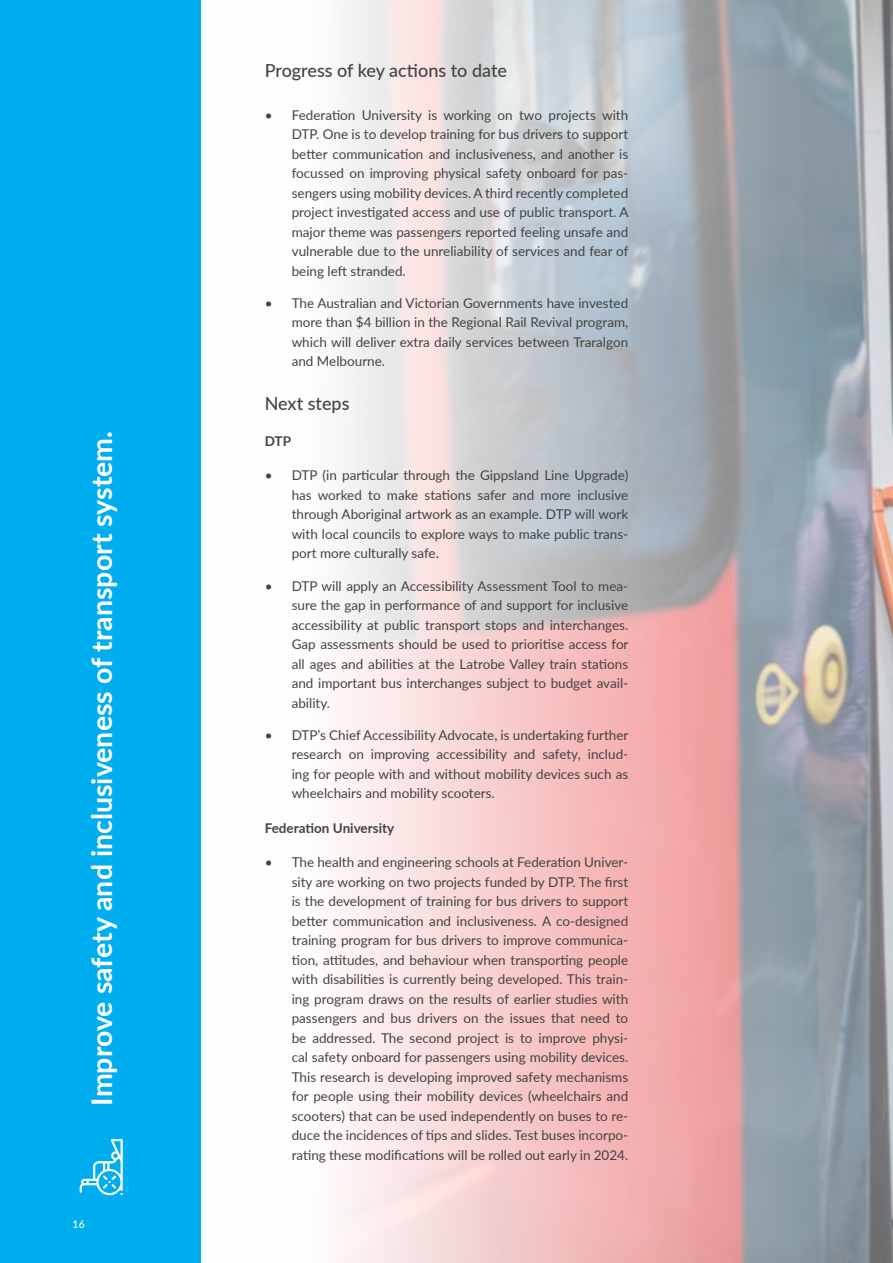
<style>
.page{position:relative;width:893px;height:1263px;background:#fff}
.page>*{position:absolute;margin:0;border:0;box-sizing:border-box;transform-origin:0 0}
.t1{font:700 28.5px "Lato";color:#fff}
.t2{font:500 18px "Lato";color:#424342}
.t3{font:13.5px/19.5px "Lato";color:#424342;text-align:justify}
.t4{font:700 13.5px "Lato";color:#424342}
.t5{font:500 10.5px "Lato";color:#fff}
</style>
<div class="page">
<img style="left:342px;top:0;width:551px;height:1263px">
<div style="left:0;top:0;width:201px;height:1263px;background:#00aeef"></div>
<svg style="left:80px;top:1139px;width:43px;height:56px"></svg>
<h1 class="t1" style="left:81px;top:1106px;width:676px;rotate:-90deg">Improve safety and inclusiveness of transport system.</h1>
<p class="t5" style="left:73px;top:1216px;width:14px">16</p>
<h2 class="t2" style="left:265px;top:57px;width:244px">Progress of key actions to date</h2>
<p class="t3" style="left:292px;top:104px;width:338px;text-indent:-27px">• Federation University is working on two projects with DTP. One is to develop training for bus drivers to support better communication and inclusiveness, and another is focussed on improving physical safety onboard for pas&shy;sengers using mobility devices. A third recently completed project investigated access and use of public transport. A major theme was passengers reported feeling unsafe and vulnerable due to the unreliability of services and fear of being left stranded.</p>
<p class="t3" style="left:292px;top:293px;width:338px;text-indent:-27px">• The Australian and Victorian Governments have invested more than $4 billion in the Regional Rail Revival program, which will deliver extra daily services between Traralgon and Melbourne.</p>
<h2 class="t2" style="left:265px;top:390px;width:86px">Next steps</h2>
<p class="t4" style="left:265px;top:431px;width:28px">DTP</p>
<p class="t3" style="left:292px;top:465px;width:338px;text-indent:-27px">• DTP (in particular through the Gippsland Line Upgrade) has worked to make stations safer and more inclusive through Aboriginal artwork as an example. DTP will work with local councils to explore ways to make public trans&shy;port more culturally safe.</p>
<p class="t3" style="left:292px;top:575px;width:338px;text-indent:-27px">• DTP will apply an Accessibility Assessment Tool to mea&shy;sure the gap in performance of and support for inclusive accessibility at public transport stops and interchanges.<br>Gap assessments should be used to prioritise access for all ages and abilities at the Latrobe Valley train stations and important bus interchanges subject to budget avail&shy;ability.</p>
<p class="t3" style="left:292px;top:725px;width:338px;text-indent:-27px">• DTP’s Chief Accessibility Advocate, is undertaking further research on improving accessibility and safety, includ&shy;ing for people with and without mobility devices such as wheelchairs and mobility scooters.</p>
<p class="t4" style="left:265px;top:818px;width:131px">Federation University</p>
<p class="t3" style="left:292px;top:852px;width:338px;text-indent:-27px">• The health and engineering schools at Federation Univer&shy;sity are working on two projects funded by DTP. The first is the development of training for bus drivers to support better communication and inclusiveness. A co-designed training program for bus drivers to improve communica&shy;tion, attitudes, and behaviour when transporting people with disabilities is currently being developed. This train&shy;ing program draws on the results of earlier studies with passengers and bus drivers on the issues that need to be addressed. The second project is to improve physi&shy;cal safety onboard for passengers using mobility devices.<br>This research is developing improved safety mechanisms for people using their mobility devices (wheelchairs and scooters) that can be used independently on buses to re&shy;duce the incidences of tips and slides. Test buses incorpo&shy;rating these modifications will be rolled out early in 2024.</p>
</div>
